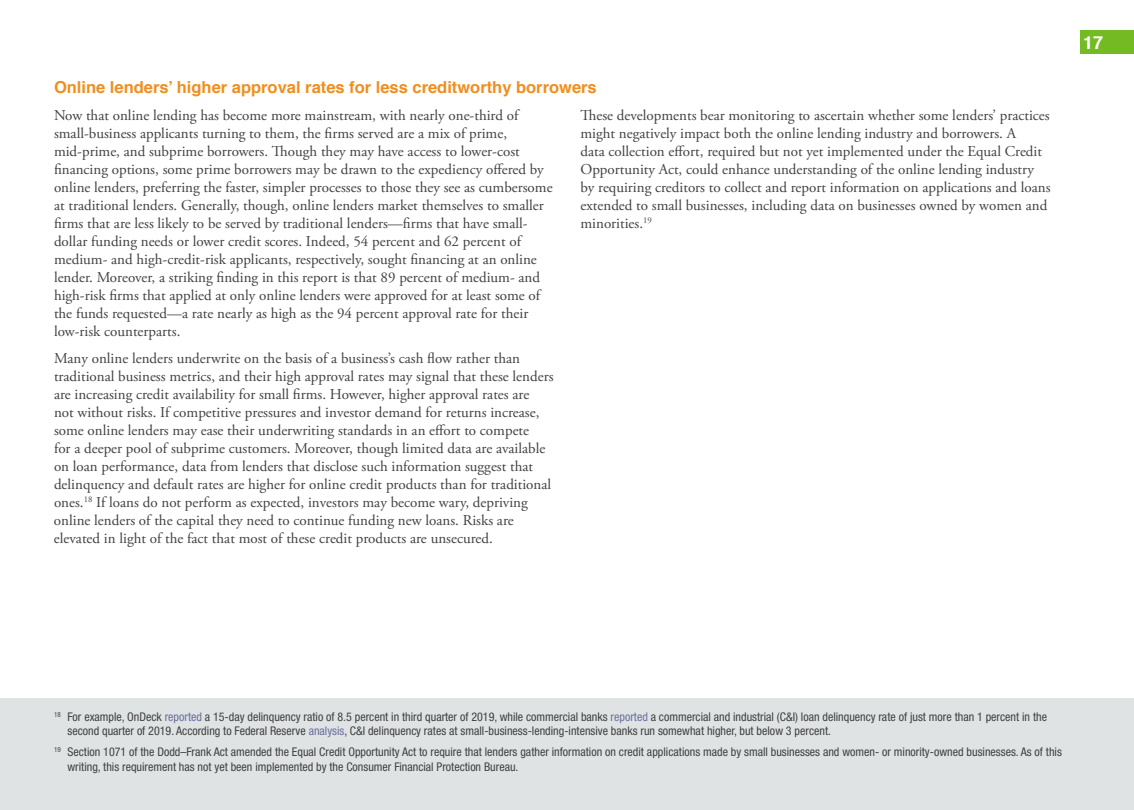
<style>
.page{position:relative;width:1134px;height:810px;background:#fff}
.page>*{position:absolute;margin:0;border:0;box-sizing:border-box;transform-origin:0 0}
.t1{font:700 18px "Helvetica";color:#fff}
.t2{font:700 16.5px "Helvetica";color:#f08e20}
.t3{font:15px/18px "Adobe Garamond Pro";color:#414042}
.t4{font:condensed 12px/14.4px "Helvetica Neue";color:#414042}
.s1{color:#6b6f9d}
</style>
<div class="page">
<div style="left:0;top:699px;width:1134px;height:111px;background:#dfe3e4"></div>
<div style="left:1080px;top:30px;width:54px;height:24px;background:#74bb23"></div>
<p class="t2" style="left:54px;top:74px;width:544px">Online lenders’ higher approval rates for less creditworthy borrowers</p>
<p class="t3" style="left:54px;top:107px;width:500px">Now that online lending has become more mainstream, with nearly one-third of small-business applicants turning to them, the firms served are a mix of prime, mid-prime, and subprime borrowers. Though they may have access to lower-cost financing options, some prime borrowers may be drawn to the expediency offered by online lenders, preferring the faster, simpler processes to those they see as cumbersome at traditional lenders. Generally, though, online lenders market themselves to smaller firms that are less likely to be served by traditional lenders—firms that have small&shy;dollar funding needs or lower credit scores. Indeed, 54 percent and 62 percent of medium- and high-credit-risk applicants, respectively, sought financing at an online lender. Moreover, a striking finding in this report is that 89 percent of medium- and high-risk firms that applied at only online lenders were approved for at least some of the funds requested—a rate nearly as high as the 94 percent approval rate for their low-risk counterparts.</p>
<p class="t3" style="left:54px;top:350px;width:501px">Many online lenders underwrite on the basis of a business’s cash flow rather than traditional business metrics, and their high approval rates may signal that these lenders are increasing credit availability for small firms. However, higher approval rates are<br>not without risks. If competitive pressures and investor demand for returns increase, some online lenders may ease their underwriting standards in an effort to compete<br>for a deeper pool of subprime customers. Moreover, though limited data are available on loan performance, data from lenders that disclose such information suggest that delinquency and default rates are higher for online credit products than for traditional ones.<sup>18</sup> If loans do not perform as expected, investors may become wary, depriving online lenders of the capital they need to continue funding new loans. Risks are elevated in light of the fact that most of these credit products are unsecured.</p>
<p class="t3" style="left:580px;top:107px;width:472px">These developments bear monitoring to ascertain whether some lenders’ practices might negatively impact both the online lending industry and borrowers. A<br>data collection effort, required but not yet implemented under the Equal Credit Opportunity Act, could enhance understanding of the online lending industry by requiring creditors to collect and report information on applications and loans extended to small businesses, including data on businesses owned by women and minorities.<sup>19</sup></p>
<p class="t1" style="left:1083px;top:28px;width:22px">17</p>
<p class="t4" style="left:67px;top:709px;width:981px;text-indent:-13px"><sup>18</sup> For example, OnDeck <span class="s1">reported</span> a 15-day delinquency ratio of 8.5 percent in third quarter of 2019, while commercial banks <span class="s1">reported</span> a commercial and industrial (C&amp;I) loan delinquency rate of just more than 1 percent in the second quarter of 2019. According to Federal Reserve <span class="s1">analysis</span>, C&amp;I delinquency rates at small-business-lending-intensive banks run somewhat higher, but below 3 percent.</p>
<p class="t4" style="left:68px;top:745px;width:996px;text-indent:-14px"><sup>19</sup> Section 1071 of the Dodd–Frank Act amended the Equal Credit Opportunity Act to require that lenders gather information on credit applications made by small businesses and women- or minority-owned businesses. As of this writing, this requirement has not yet been implemented by the Consumer Financial Protection Bureau.</p>
</div>
